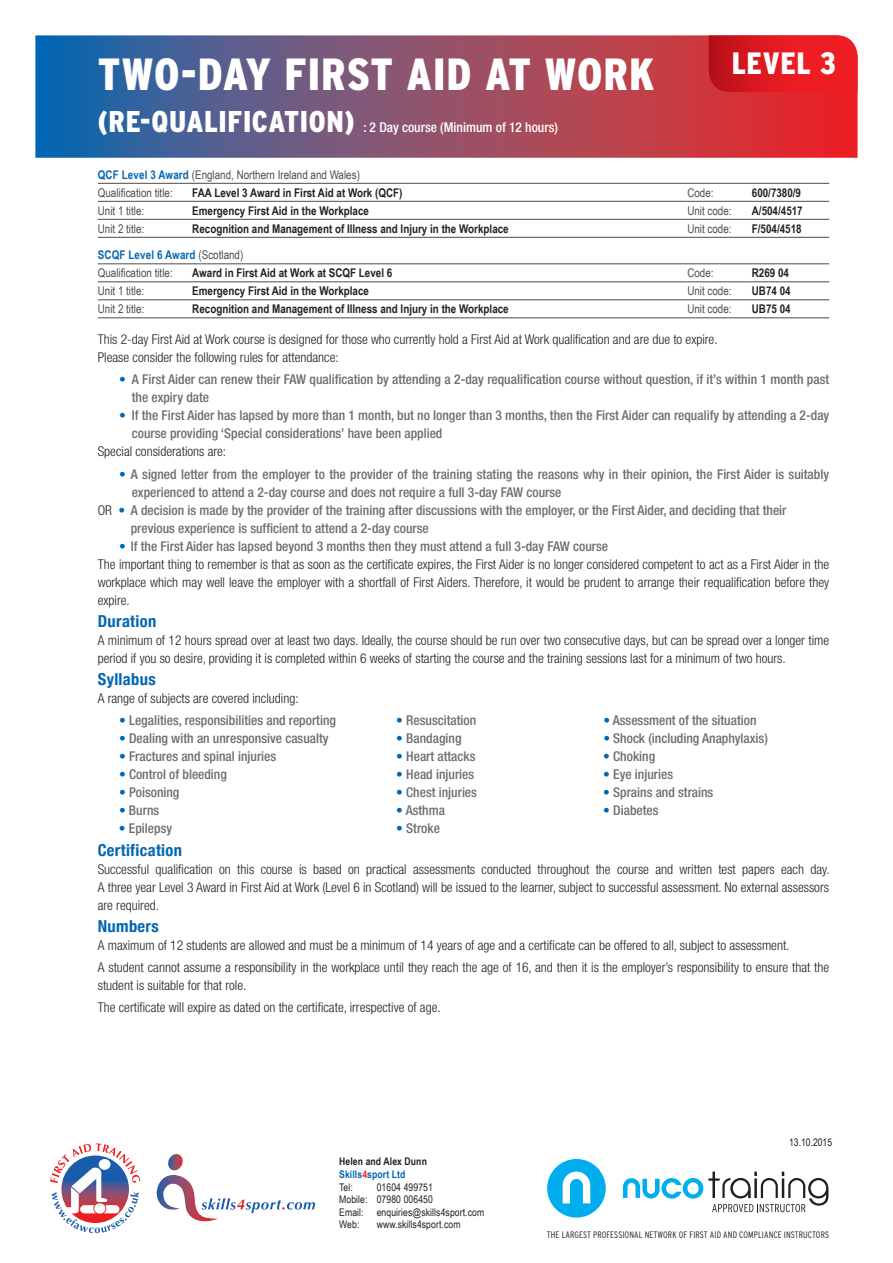
<style>
.page{position:relative;width:893px;height:1263px;background:#fff}
.page>*{position:absolute;margin:0;border:0;box-sizing:border-box;transform-origin:0 0}
.t1{font:900 condensed 45px "Interstate";letter-spacing:.02em;color:#fff}
.t2{font:900 condensed 30.75px "Interstate";letter-spacing:.02em;color:#fff}
.t3{font:900 condensed 30px "Interstate";letter-spacing:.02em;color:#fff}
.t4{font:700 condensed 16.5px "Helvetica Neue";letter-spacing:.02em;color:#0166b3}
.t5{font:300 condensed 13.5px/18px "Helvetica Neue";color:#231f20}
.t6{font:500 condensed 13.5px/18px "Helvetica Neue";color:#6c6d70}
.t7{font:500 condensed 13.5px "Helvetica Neue";color:#fff}
.t8{font:700 12px "Arial Narrow";color:#231f20}
.t9{font:12px/18px "Arial Narrow";color:#4b4c4d}
.t10{font:10.5px/12.6px "Arial Narrow";letter-spacing:.01em;color:#231f20}
.t11{font:700 10.5px/12.6px "Arial Narrow";letter-spacing:.01em;color:#231f20}
.t12{font:300 condensed 9.3px "Interstate";letter-spacing:.01em;color:#231f20}
.s1{font-weight:700;color:#0166b3}
.s2{color:#0166b3}
.s3{font-weight:300;color:#231f20}
.s4{font-weight:500;color:#0166b3}
.s5{font-weight:500;color:#6c6d70}
.s6{color:#ee1d23}
.s7{font-weight:400}
</style>
<div class="page">
<svg style="left:35px;top:35px;width:823px;height:123px;background:#85506f"></svg>
<svg style="left:709px;top:35px;width:149px;height:57px;background:#df1c23"></svg>
<hr style="left:98px;top:183px;width:731px;height:1px;background:#4b4c4d">
<hr style="left:98px;top:201px;width:731px;height:1px;background:#4b4c4d">
<hr style="left:98px;top:219px;width:731px;height:1px;background:#4b4c4d">
<hr style="left:98px;top:237px;width:731px;height:1px;background:#4b4c4d">
<hr style="left:98px;top:264px;width:731px;height:1px;background:#4b4c4d">
<hr style="left:98px;top:282px;width:731px;height:1px;background:#4b4c4d">
<hr style="left:98px;top:300px;width:731px;height:1px;background:#4b4c4d">
<hr style="left:98px;top:318px;width:731px;height:1px;background:#4b4c4d">
<svg style="left:623px;top:1171px;width:205px;height:41px"></svg>
<svg style="left:547px;top:1159px;width:59px;height:58px"></svg>
<svg style="left:50px;top:1143px;width:90px;height:90px"></svg>
<svg style="left:156px;top:1154px;width:159px;height:68px"></svg>
<h1 class="t1" style="left:98px;top:49px;width:558px">TWO-DAY FIRST AID AT WORK</h1>
<h3 class="t3" style="left:98px;top:105px;width:258px">(RE-QUALIFICATION)</h3>
<p class="t7" style="left:364px;top:119px;width:196px">: 2 Day course (Minimum of 12 hours)</p>
<h2 class="t2" style="left:732px;top:46px;width:106px">LEVEL 3</h2>
<p class="t9" style="left:98px;top:165px;width:264px"><span class="s1">QCF Level 3 Award</span> (England, Northern Ireland and Wales)<br>Qualification title:</p>
<p class="t8" style="left:192px;top:184px;width:212px">FAA Level 3 Award in First Aid at Work (QCF)</p>
<p class="t9" style="left:687px;top:183px;width:28px">Code:</p>
<p class="t8" style="left:752px;top:184px;width:51px">600/7380/9</p>
<p class="t9" style="left:98px;top:201px;width:48px">Unit 1 title:</p>
<p class="t8" style="left:192px;top:202px;width:178px">Emergency First Aid in the Workplace</p>
<p class="t9" style="left:687px;top:201px;width:46px">Unit code:</p>
<p class="t8" style="left:752px;top:202px;width:52px">A/504/4517</p>
<p class="t9" style="left:98px;top:219px;width:48px">Unit 2 title:</p>
<p class="t8" style="left:192px;top:220px;width:318px">Recognition and Management of Illness and Injury in the Workplace</p>
<p class="t9" style="left:687px;top:219px;width:46px">Unit code:</p>
<p class="t8" style="left:752px;top:220px;width:51px">F/504/4518</p>
<p class="t9" style="left:98px;top:246px;width:147px"><span class="s1">SCQF Level 6 Award</span> (Scotland)<br>Qualification title:</p>
<p class="t8" style="left:192px;top:264px;width:201px">Award in First Aid at Work at SCQF Level 6</p>
<p class="t9" style="left:687px;top:264px;width:28px">Code:</p>
<p class="t8" style="left:752px;top:264px;width:39px">R269 04</p>
<p class="t9" style="left:98px;top:282px;width:48px">Unit 1 title:</p>
<p class="t8" style="left:192px;top:282px;width:178px">Emergency First Aid in the Workplace</p>
<p class="t9" style="left:687px;top:282px;width:46px">Unit code:</p>
<p class="t8" style="left:752px;top:282px;width:40px">UB74 04</p>
<p class="t9" style="left:98px;top:300px;width:48px">Unit 2 title:</p>
<p class="t8" style="left:192px;top:300px;width:318px">Recognition and Management of Illness and Injury in the Workplace</p>
<p class="t9" style="left:687px;top:300px;width:46px">Unit code:</p>
<p class="t8" style="left:752px;top:300px;width:40px">UB75 04</p>
<p class="t5" style="left:98px;top:330px;width:621px">This 2-day First Aid at Work course is designed for those who currently hold a First Aid at Work qualification and are due to expire.<br>Please consider the following rules for attendance:</p>
<p class="t6" style="left:132px;top:370px;width:699px;text-indent:-13px"><span class="s2">•</span> A First Aider can renew their FAW qualification by attending a 2-day requalification course without question, if it’s within 1 month past the expiry date</p>
<p class="t6" style="left:132px;top:406px;width:699px;text-indent:-13px"><span class="s2">•</span> If the First Aider has lapsed by more than 1 month, but no longer than 3 months, then the First Aider can requalify by attending a 2-day course providing ‘Special considerations’ have been applied</p>
<p class="t5" style="left:98px;top:442px;width:130px">Special considerations are:</p>
<p class="t6" style="left:119px;top:465px;width:711px"><span class="s2">•</span> A signed letter from the employer to the provider of the training stating the reasons why in their opinion, the First Aider is suitably</p>
<p class="t6" style="left:132px;top:483px;width:431px">experienced to attend a 2-day course and does not require a full 3-day FAW course</p>
<p class="t6" style="left:98px;top:501px;width:690px"><span class="s3">OR</span> <span class="s2">•</span> A decision is made by the provider of the training after discussions with the employer, or the First Aider, and deciding that their</p>
<p class="t6" style="left:131px;top:519px;width:299px">previous experience is sufficient to attend a 2-day course</p>
<p class="t5" style="left:98px;top:537px;width:733px;text-indent:21px"><span class="s4">•</span> <span class="s5">If the First Aider has lapsed beyond 3 months then they must attend a full 3-day FAW course<br></span>The important thing to remember is that as soon as the certificate expires, the First Aider is no longer considered competent to act as a First Aider in the workplace which may well leave the employer with a shortfall of First Aiders. Therefore, it would be prudent to arrange their requalification before they expire.</p>
<p class="t4" style="left:98px;top:607px;width:60px">Duration</p>
<p class="t5" style="left:98px;top:631px;width:733px">A minimum of 12 hours spread over at least two days. Ideally, the course should be run over two consecutive days, but can be spread over a longer time period if you so desire, providing it is completed within 6 weeks of starting the course and the training sessions last for a minimum of two hours.</p>
<p class="t4" style="left:98px;top:666px;width:59px">Syllabus</p>
<p class="t5" style="left:98px;top:689px;width:202px">A range of subjects are covered including:</p>
<p class="t6" style="left:119px;top:711px;width:218px"><span class="s2">•</span> Legalities, responsibilities and reporting</p>
<p class="t6" style="left:396px;top:711px;width:81px"><span class="s2">•</span> Resuscitation</p>
<p class="t6" style="left:603px;top:711px;width:155px"><span class="s2">•</span> Assessment of the situation</p>
<p class="t6" style="left:119px;top:729px;width:211px"><span class="s2">•</span> Dealing with an unresponsive casualty</p>
<p class="t6" style="left:396px;top:729px;width:67px"><span class="s2">•</span> Bandaging</p>
<p class="t6" style="left:603px;top:729px;width:166px"><span class="s2">•</span> Shock (including Anaphylaxis)</p>
<p class="t6" style="left:119px;top:747px;width:159px"><span class="s2">•</span> Fractures and spinal injuries</p>
<p class="t6" style="left:396px;top:747px;width:81px"><span class="s2">•</span> Heart attacks</p>
<p class="t6" style="left:603px;top:747px;width:53px"><span class="s2">•</span> Choking</p>
<p class="t6" style="left:119px;top:765px;width:109px"><span class="s2">•</span> Control of bleeding</p>
<p class="t6" style="left:396px;top:765px;width:79px"><span class="s2">•</span> Head injuries</p>
<p class="t6" style="left:603px;top:765px;width:71px"><span class="s2">•</span> Eye injuries</p>
<p class="t6" style="left:119px;top:783px;width:62px"><span class="s2">•</span> Poisoning</p>
<p class="t6" style="left:396px;top:783px;width:82px"><span class="s2">•</span> Chest injuries</p>
<p class="t6" style="left:603px;top:783px;width:112px"><span class="s2">•</span> Sprains and strains</p>
<p class="t6" style="left:119px;top:801px;width:42px"><span class="s2">•</span> Burns</p>
<p class="t6" style="left:396px;top:801px;width:50px"><span class="s2">•</span> Asthma</p>
<p class="t6" style="left:603px;top:801px;width:57px"><span class="s2">•</span> Diabetes</p>
<p class="t6" style="left:119px;top:819px;width:55px"><span class="s2">•</span> Epilepsy</p>
<p class="t6" style="left:396px;top:819px;width:45px"><span class="s2">•</span> Stroke</p>
<p class="t4" style="left:98px;top:836px;width:86px">Certification</p>
<p class="t5" style="left:98px;top:860px;width:733px;text-align:justify">Successful qualification on this course is based on practical assessments conducted throughout the course and written test papers each day.<br>A three year Level 3 Award in First Aid at Work (Level 6 in Scotland) will be issued to the learner, subject to successful assessment. No external assessors are required.</p>
<p class="t4" style="left:98px;top:912px;width:62px">Numbers</p>
<p class="t5" style="left:98px;top:934px;width:733px;line-height:22.2px">A maximum of 12 students are allowed and must be a minimum of 14 years of age and a certificate can be offered to all, subject to assessment.<br>A student cannot assume a responsibility in the workplace until they reach the age of 16, and then it is the employer’s responsibility to ensure that the</p>
<p class="t5" style="left:98px;top:974px;width:344px;line-height:22.2px">student is suitable for that role.<br>The certificate will expire as dated on the certificate, irrespective of age.</p>
<p class="t11" style="left:339px;top:1155px;width:89px">Helen and Alex Dunn<br><span class="s2">Skills</span><span class="s6">4</span><span class="s2">sport Ltd<br></span><span class="s7">Tel:</span></p>
<p class="t10" style="left:339px;top:1180px;width:147px;text-indent:37px">01604 499751<br>Mobile: 07980 006450<br>Email: enquiries@skills4sport.com<br>Web:</p>
<p class="t10" style="left:377px;top:1218px;width:85px">www.skills4sport.com</p>
<p class="t10" style="left:789px;top:1135px;width:45px">13.10.2015</p>
<p class="t12" style="left:547px;top:1229px;width:284px">THE LARGEST PROFESSIONAL NETWORK OF FIRST AID AND COMPLIANCE INSTRUCTORS</p>
</div>
